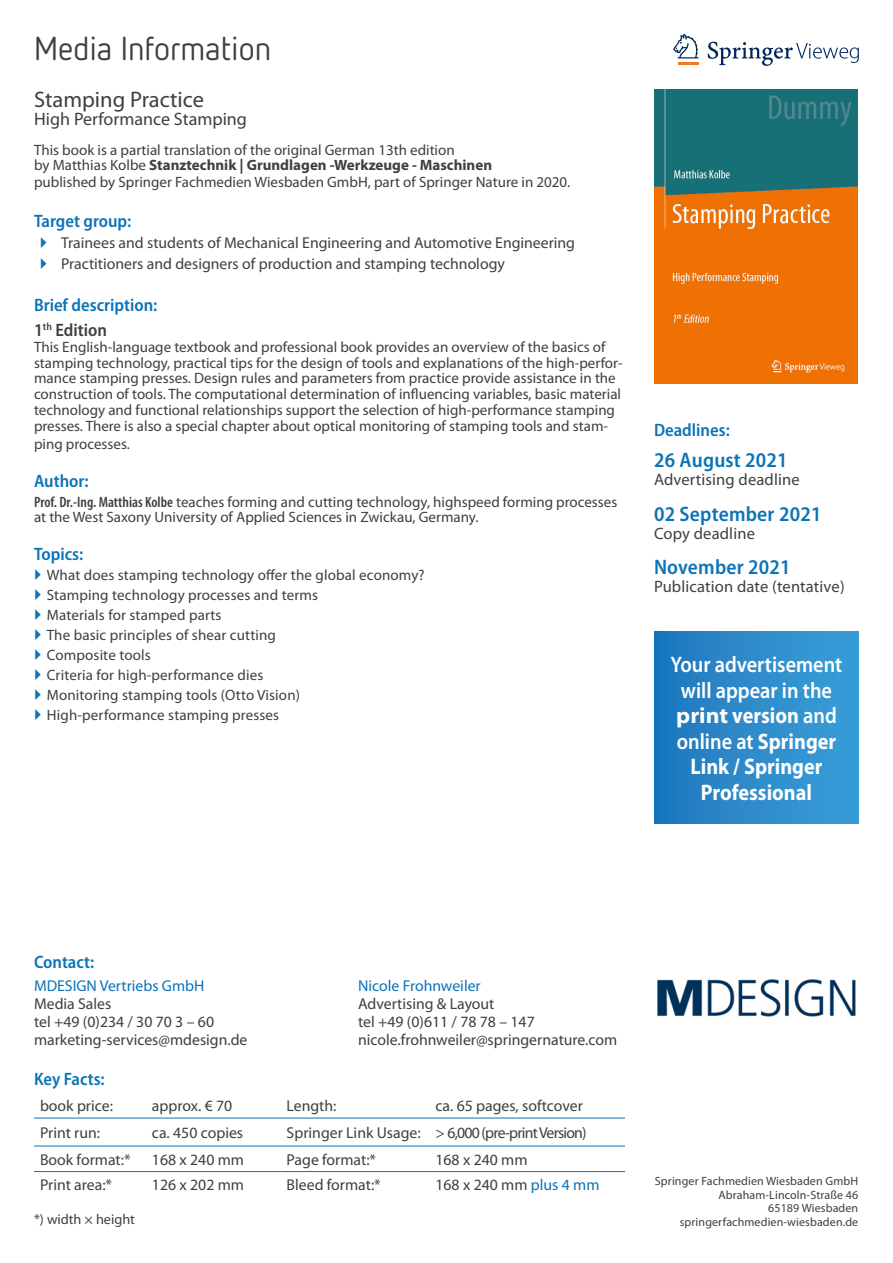
<style>
.page{position:relative;width:893px;height:1263px;background:#fff}
.page>*{position:absolute;margin:0;border:0;box-sizing:border-box;transform-origin:0 0}
.t1{font:33px "Netto OT";color:#3f3f3f}
.IN-M_streamer{font:700 22.5px/25.5px "Myriad Pro";color:#fff;text-align:center;scale:1.05 1}
.Buchtitel{font:22.5px "Myriad Pro";color:#3f3f3f}
.AS_DU_ET{font:600 semi-condensed 21px "Myriad Pro";letter-spacing:.01em;color:#0c73b7}
.Zwischenüberschrift{font:600 semi-condensed 18px "Myriad Pro";color:#0c73b7}
.Fließtext{font:600 semi-condensed 18px "Myriad Pro";color:#0c73b7}
.Buchtitel-2{font:18px "Myriad Pro";color:#3f3f3f}
.Fließtext-2{font:600 semi-condensed 18px "Myriad Pro";color:#3f3f3f}
.AS_DU_ET-2{font:16.5px "Myriad Pro";letter-spacing:.01em;color:#3f3f3f}
.Fließtext-3{font:15.75px "Myriad Pro";color:#3f3f3f}
.Tabelle_Daten_Seite{font:15.75px "Myriad Pro";color:#3f3f3f}
.Fließtext-4{font:15.75px "Myriad Pro";color:#0c73b7}
.Tabelle_Daten_Seite-2{font:15.75px "Myriad Pro";letter-spacing:-.05em;color:#3f3f3f}
.Fließtext-5{font:15px/15.8px "Myriad Pro";color:#3f3f3f}
.Buchtitel-3{font:15px/15px "Myriad Pro";color:#3f3f3f}
.Fließtext_Druckunter{font:14.25px "Myriad Pro";color:#3f3f3f}
.t2{font:12px/13.5px "Myriad Pro";letter-spacing:.01em;color:#3f3f3f;text-align:right}
.s1{font-weight:700}
.s2{font-weight:600;font-stretch:condensed}
.s3{font-weight:600}
.s4{color:#0c73b7}
</style>
<div class="page">
<svg style="left:673px;top:34px;width:25px;height:24px"></svg>
<hr style="left:678px;top:62px;width:20px;height:3px;background:#f47921">
<svg style="left:708px;top:42px;width:151px;height:24px"></svg>
<hr style="left:34px;top:1118px;width:112px;height:1px;background:#0c73b7">
<hr style="left:146px;top:1118px;width:135px;height:1px;background:#0c73b7">
<hr style="left:281px;top:1118px;width:148px;height:1px;background:#0c73b7">
<hr style="left:429px;top:1118px;width:196px;height:1px;background:#0c73b7">
<hr style="left:34px;top:1146px;width:112px;height:1px;background:#0c73b7">
<hr style="left:146px;top:1146px;width:135px;height:1px;background:#0c73b7">
<hr style="left:281px;top:1146px;width:148px;height:1px;background:#0c73b7">
<hr style="left:429px;top:1146px;width:196px;height:1px;background:#0c73b7">
<hr style="left:34px;top:1171px;width:112px;height:1px;background:#0c73b7">
<hr style="left:146px;top:1171px;width:135px;height:1px;background:#0c73b7">
<hr style="left:281px;top:1171px;width:148px;height:1px;background:#0c73b7">
<hr style="left:429px;top:1171px;width:196px;height:1px;background:#0c73b7">
<img style="left:654px;top:89px;width:204px;height:294px">
<div style="left:654px;top:631px;width:205px;height:192px;background:linear-gradient(to right,#1e77bd,#3b9fd8)"></div>
<img style="left:657px;top:979px;width:199px;height:38px">
<h1 class="t1" style="left:34px;top:28px;width:239px">Media Information</h1>
<p class="Buchtitel" style="left:34px;top:87px;width:172px">Stamping Practice</p>
<p class="Buchtitel-2" style="left:34px;top:109px;width:214px">High Performance Stamping</p>
<p class="Buchtitel-3" style="left:34px;top:143px;width:460px">This book is a partial translation of the original German 13th edition<br>by Matthias Kolbe <span class="s1">Stanztechnik | Grundlagen -Werkzeuge - Maschinen</span></p>
<p class="Buchtitel-3" style="left:34px;top:174px;width:538px">published by Springer Fachmedien Wiesbaden GmbH, part of Springer Nature in 2020.</p>
<p class="Fließtext" style="left:34px;top:211px;width:99px">Target group:</p>
<p class="Fließtext-3" style="left:61px;top:234px;width:516px">Trainees and students of Mechanical Engineering and Automotive Engineering</p>
<p class="Fließtext-3" style="left:61px;top:255px;width:445px">Practitioners and designers of production and stamping technology</p>
<p class="Zwischenüberschrift" style="left:34px;top:295px;width:125px">Brief description:</p>
<p class="Fließtext-2" style="left:34px;top:320px;width:74px">1<sup>th</sup> Edition</p>
<p class="Fließtext-5" style="left:34px;top:339px;width:590px">This English-language textbook and professional book provides an overview of the basics of stamping technology, practical tips for the design of tools and explanations of the high-perfor&shy;mance stamping presses. Design rules and parameters from practice provide assistance in the construction of tools. The computational determination of influencing variables, basic material technology and functional relationships support the selection of high-performance stamping presses. There is also a special chapter about optical monitoring of stamping tools and stam-</p>
<p class="Fließtext-5" style="left:34px;top:436px;width:97px">ping processes.</p>
<p class="Fließtext" style="left:34px;top:471px;width:56px">Author:</p>
<p class="Fließtext-5" style="left:34px;top:494px;width:585px"><span class="s2">Prof. Dr.-Ing. Matthias Kolbe</span> teaches forming and cutting technology, highspeed forming processes at the West Saxony University of Applied Sciences in Zwickau, Germany.</p>
<p class="Fließtext" style="left:34px;top:544px;width:51px">Topics:</p>
<p class="Fließtext-5" style="left:47px;top:568px;width:379px">What does stamping technology offer the global economy?</p>
<p class="Fließtext-5" style="left:47px;top:588px;width:273px">Stamping technology processes and terms</p>
<p class="Fließtext-5" style="left:47px;top:608px;width:176px">Materials for stamped parts</p>
<p class="Fließtext-5" style="left:47px;top:628px;width:231px">The basic principles of shear cutting</p>
<p class="Fließtext-5" style="left:47px;top:648px;width:105px">Composite tools</p>
<p class="Fließtext-5" style="left:47px;top:668px;width:218px">Criteria for high-performance dies</p>
<p class="Fließtext-5" style="left:47px;top:688px;width:255px">Monitoring stamping tools (Otto Vision)</p>
<p class="Fließtext-5" style="left:47px;top:708px;width:234px">High-performance stamping presses</p>
<p class="Zwischenüberschrift" style="left:654px;top:420px;width:77px">Deadlines:</p>
<p class="AS_DU_ET" style="left:654px;top:449px;width:135px">26 August 2021</p>
<p class="AS_DU_ET-2" style="left:654px;top:471px;width:147px">Advertising deadline</p>
<p class="AS_DU_ET" style="left:654px;top:502px;width:169px">02 September 2021</p>
<p class="AS_DU_ET-2" style="left:654px;top:524px;width:102px">Copy deadline</p>
<p class="AS_DU_ET" style="left:654px;top:555px;width:138px">November 2021</p>
<p class="AS_DU_ET-2" style="left:654px;top:577px;width:192px">Publication date (tentative)</p>
<p class="IN-M_streamer" style="left:671px;top:652px;width:165px"><span class="s3">Your advertisement will appear in the </span>print version <span class="s3">and online at</span> Springer<br>Link / Springer<br>Professional</p>
<p class="Zwischenüberschrift" style="left:34px;top:951px;width:62px">Contact:</p>
<p class="Fließtext-4" style="left:34px;top:977px;width:172px">MDESIGN Vertriebs GmbH</p>
<p class="Fließtext-4" style="left:358px;top:977px;width:124px">Nicole Frohnweiler</p>
<p class="Fließtext-3" style="left:34px;top:995px;width:79px">Media Sales</p>
<p class="Fließtext-3" style="left:358px;top:995px;width:138px">Advertising &amp; Layout</p>
<p class="Fließtext-3" style="left:34px;top:1013px;width:182px">tel +49 (0)234 / 30 70 3 – 60</p>
<p class="Fließtext-3" style="left:358px;top:1013px;width:178px">tel +49 (0)611 / 78 78 – 147</p>
<p class="Fließtext-3" style="left:34px;top:1031px;width:215px">marketing-services@mdesign.de</p>
<p class="Fließtext-3" style="left:358px;top:1031px;width:261px">nicole.frohnweiler@springernature.com</p>
<p class="Zwischenüberschrift" style="left:34px;top:1069px;width:72px">Key Facts:</p>
<p class="Tabelle_Daten_Seite" style="left:40px;top:1097px;width:74px">book price:</p>
<p class="Tabelle_Daten_Seite" style="left:152px;top:1097px;width:82px">approx. € 70</p>
<p class="Tabelle_Daten_Seite" style="left:287px;top:1097px;width:51px">Length:</p>
<p class="Tabelle_Daten_Seite" style="left:435px;top:1097px;width:149px">ca. 65 pages, softcover</p>
<p class="Tabelle_Daten_Seite" style="left:40px;top:1124px;width:62px">Print run:</p>
<p class="Tabelle_Daten_Seite" style="left:152px;top:1124px;width:93px">ca. 450 copies</p>
<p class="Tabelle_Daten_Seite" style="left:287px;top:1124px;width:136px">Springer Link Usage:</p>
<p class="Tabelle_Daten_Seite-2" style="left:435px;top:1124px;width:153px">&gt; 6,000 (pre-print Version)</p>
<p class="Tabelle_Daten_Seite" style="left:40px;top:1151px;width:92px">Book format:*</p>
<p class="Tabelle_Daten_Seite" style="left:152px;top:1151px;width:94px">168 x 240 mm</p>
<p class="Tabelle_Daten_Seite" style="left:287px;top:1151px;width:91px">Page format:*</p>
<p class="Tabelle_Daten_Seite" style="left:435px;top:1151px;width:94px">168 x 240 mm</p>
<p class="Tabelle_Daten_Seite" style="left:40px;top:1176px;width:74px">Print area:*</p>
<p class="Tabelle_Daten_Seite" style="left:152px;top:1176px;width:94px">126 x 202 mm</p>
<p class="Tabelle_Daten_Seite" style="left:287px;top:1176px;width:96px">Bleed format:*</p>
<p class="Tabelle_Daten_Seite" style="left:435px;top:1176px;width:166px">168 x 240 mm <span class="s4">plus 4 mm</span></p>
<p class="Fließtext_Druckunter" style="left:34px;top:1211px;width:102px">*) width × height</p>
<p class="t2" style="left:655px;top:1175px;width:205px">Springer Fachmedien Wiesbaden GmbH<br>Abraham-Lincoln-Straße 46<br>65189 Wiesbaden springerfachmedien-wiesbaden.de</p>
</div>
